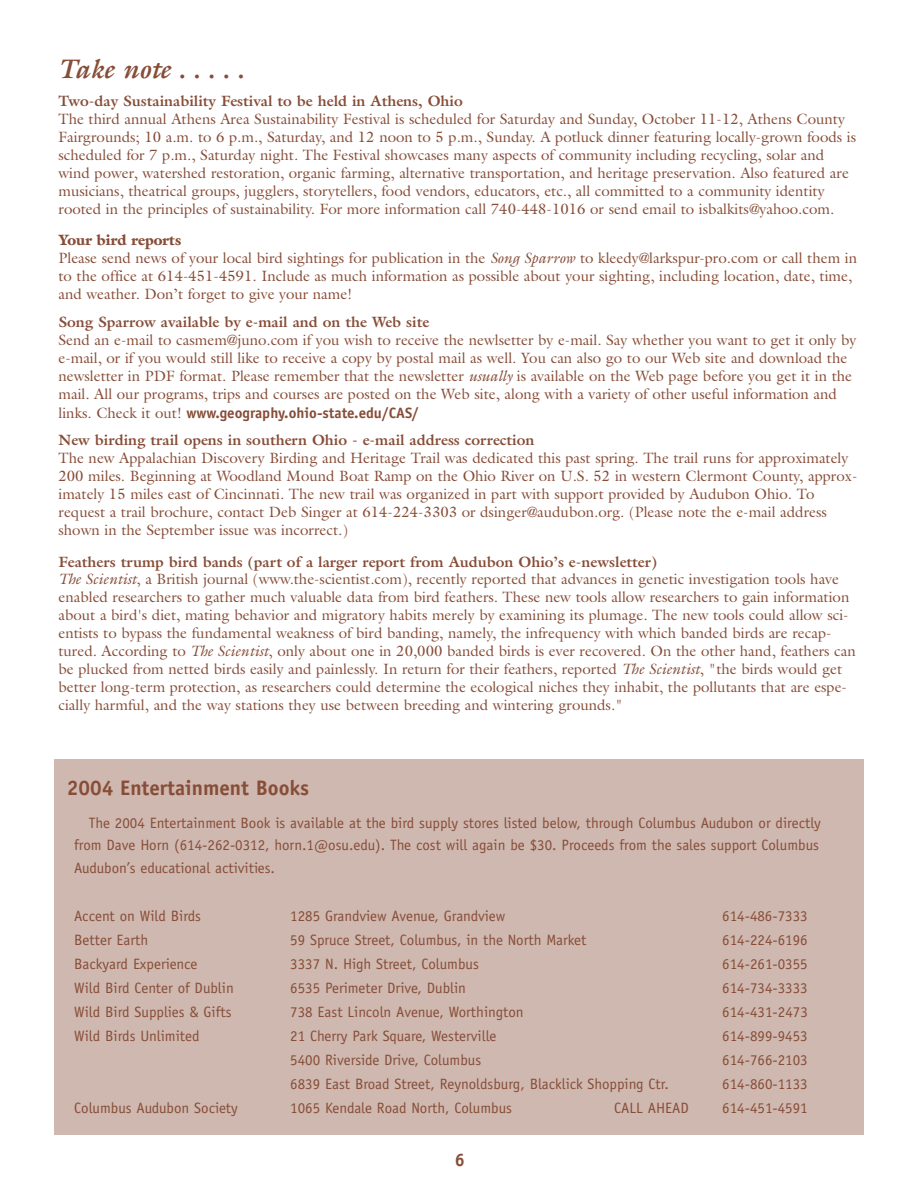
<style>
.page{position:relative;width:918px;height:1188px;background:#fff}
.page>*{position:absolute;margin:0;border:0;box-sizing:border-box;transform-origin:0 0}
.t1{font:italic 700 27px "Galliard";color:#874d38}
.t2{font:700 21px "Officina Sans";color:#874d38}
.t3{font:700 18px "Officina Sans";color:#874d38}
.t4{font:15px/18px "Galliard";color:#874d38}
.t5{font:15px/22.5px "Officina Sans";color:#874d38}
.t6{font:700 15px "Galliard";color:#874d38}
.t7{font:700 15px "Officina Sans";color:#874d38}
.s1{font-weight:900}
.s2{font-style:italic}
.s3{font-family:"Galliard";font-weight:400}
.s4{font-weight:700}
</style>
<div class="page">
<div style="left:54px;top:759px;width:810px;height:376px;background:#cfb8af"></div>
<h1 class="t1" style="left:58px;top:58px;width:187px">Take note . . . . .</h1>
<p class="t6" style="left:58px;top:95px;width:406px">Two-day Sustainability Festival to be held in Athens, Ohio</p>
<p class="t4" style="left:58px;top:111px;width:799px">The third annual Athens Area Sustainability Festival is scheduled for Saturday and Sunday, October 11-12, Athens County Fairgrounds; 10 a.m. to 6 p.m., Saturday, and 12 noon to 5 p.m., Sunday. A potluck dinner featuring locally-grown foods is scheduled for 7 p.m., Saturday night. The Festival showcases many aspects of community including recycling, solar and wind power, watershed restoration, organic farming, alternative transportation, and heritage preservation. Also featured are musicians, theatrical groups, jugglers, storytellers, food vendors, educators, etc., all committed to a community identity rooted in the principles of sustainability. For more information call 740-448-1016 or send email to isbalkits@yahoo.com.</p>
<p class="t4" style="left:58px;top:233px;width:800px"><span class="s1">Your bird reports<br></span>Please send news of your local bird sightings for publication in the <span class="s2">Song Sparrow</span> to kleedy@larkspur-pro.com or call them in to the office at 614-451-4591. Include as much information as possible about your sighting, including location, date, time, and weather. Don’t forget to give your name!</p>
<p class="t6" style="left:58px;top:317px;width:372px">Song Sparrow available by e-mail and on the Web site</p>
<p class="t4" style="left:58px;top:333px;width:799px">Send an e-mail to casmem@juno.com if you wish to receive the newlsetter by e-mail. Say whether you want to get it only by e-mail, or if you would still like to receive a copy by postal mail as well. You can also go to our Web site and download the newsletter in PDF format. Please remember that the newsletter <span class="s2">usually</span> is available on the Web page before you get it in the mail. All our programs, trips and courses are posted on the Web site, along with a variety of other useful information and</p>
<p class="t7" style="left:59px;top:407px;width:362px"><span class="s3">links. Check it out!</span> www.geography.ohio-state.edu/CAS/</p>
<p class="t6" style="left:59px;top:434px;width:477px">New birding trail opens in southern Ohio - e-mail address correction</p>
<p class="t4" style="left:59px;top:450px;width:800px">The new Appalachian Discovery Birding and Heritage Trail was dedicated this past spring. The trail runs for approximately 200 miles. Beginning at Woodland Mound Boat Ramp on the Ohio River on U.S. 52 in western Clermont County, approx&shy;imately 15 miles east of Cincinnati. The new trail was organized in part with support provided by Audubon Ohio. To request a trail brochure, contact Deb Singer at 614-224-3303 or dsinger@audubon.org. (Please note the e-mail address shown in the September issue was incorrect.)</p>
<p class="t4" style="left:59px;top:554px;width:799px"><span class="s4">Feathers trump bird bands (part of a larger report from Audubon Ohio’s e-newsletter)<br></span><span class="s2">The Scientist</span>, a British journal (www.the-scientist.com), recently reported that advances in genetic investigation tools have enabled researchers to gather much valuable data from bird feathers. These new tools allow researchers to gain information about a bird's diet, mating behavior and migratory habits merely by examining its plumage. The new tools could allow sci&shy;entists to bypass the fundamental weakness of bird banding, namely, the infrequency with which banded birds are recap&shy;tured. According to <span class="s2">The Scientist</span>, only about one in 20,000 banded birds is ever recovered. On the other hand, feathers can be plucked from netted birds easily and painlessly. In return for their feathers, reported <span class="s2">The Scientist</span>, "the birds would get better long-term protection, as researchers could determine the ecological niches they inhabit, the pollutants that are espe&shy;cially harmful, and the way stations they use between breeding and wintering grounds."</p>
<h2 class="t2" style="left:67px;top:780px;width:244px">2004 Entertainment Books</h2>
<p class="t5" style="left:74px;top:813px;width:748px;text-indent:15px">The 2004 Entertainment Book is available at the bird supply stores listed below, through Columbus Audubon or directly from Dave Horn (614-262-0312, horn.1@osu.edu). The cost will again be $30. Proceeds from the sales support Columbus<br>Audubon’s educational activities.</p>
<p class="t5" style="left:74px;top:906px;width:128px">Accent on Wild Birds</p>
<p class="t5" style="left:290px;top:906px;width:217px">1285 Grandview Avenue, Grandview</p>
<p class="t5" style="left:722px;top:906px;width:87px">614-486-7333</p>
<p class="t5" style="left:74px;top:930px;width:76px">Better Earth</p>
<p class="t5" style="left:290px;top:930px;width:298px">59 Spruce Street, Columbus, in the North Market</p>
<p class="t5" style="left:722px;top:930px;width:87px">614-224-6196</p>
<p class="t5" style="left:74px;top:954px;width:125px">Backyard Experience</p>
<p class="t5" style="left:290px;top:954px;width:190px">3337 N. High Street, Columbus</p>
<p class="t5" style="left:722px;top:954px;width:87px">614-261-0355</p>
<p class="t5" style="left:74px;top:978px;width:161px">Wild Bird Center of Dublin</p>
<p class="t5" style="left:290px;top:978px;width:177px">6535 Perimeter Drive, Dublin</p>
<p class="t5" style="left:722px;top:978px;width:87px">614-734-3333</p>
<p class="t5" style="left:74px;top:1002px;width:159px">Wild Bird Supplies &amp; Gifts</p>
<p class="t5" style="left:290px;top:1002px;width:235px">738 East Lincoln Avenue, Worthington</p>
<p class="t5" style="left:722px;top:1002px;width:87px">614-431-2473</p>
<p class="t5" style="left:74px;top:1026px;width:127px">Wild Birds Unlimited</p>
<p class="t5" style="left:290px;top:1026px;width:208px">21 Cherry Park Square, Westerville</p>
<p class="t5" style="left:722px;top:1026px;width:87px">614-899-9453</p>
<p class="t5" style="left:290px;top:1050px;width:193px">5400 Riverside Drive, Columbus</p>
<p class="t5" style="left:722px;top:1050px;width:87px">614-766-2103</p>
<p class="t5" style="left:290px;top:1074px;width:380px">6839 East Broad Street, Reynoldsburg, Blacklick Shopping Ctr.</p>
<p class="t5" style="left:722px;top:1074px;width:87px">614-860-1133</p>
<p class="t5" style="left:74px;top:1098px;width:165px">Columbus Audubon Society</p>
<p class="t5" style="left:290px;top:1098px;width:223px">1065 Kendale Road North, Columbus</p>
<p class="t5" style="left:614px;top:1098px;width:76px">CALL AHEAD</p>
<p class="t5" style="left:722px;top:1098px;width:87px">614-451-4591</p>
<p class="t3" style="left:455px;top:1153px;width:12px">6</p>
</div>
